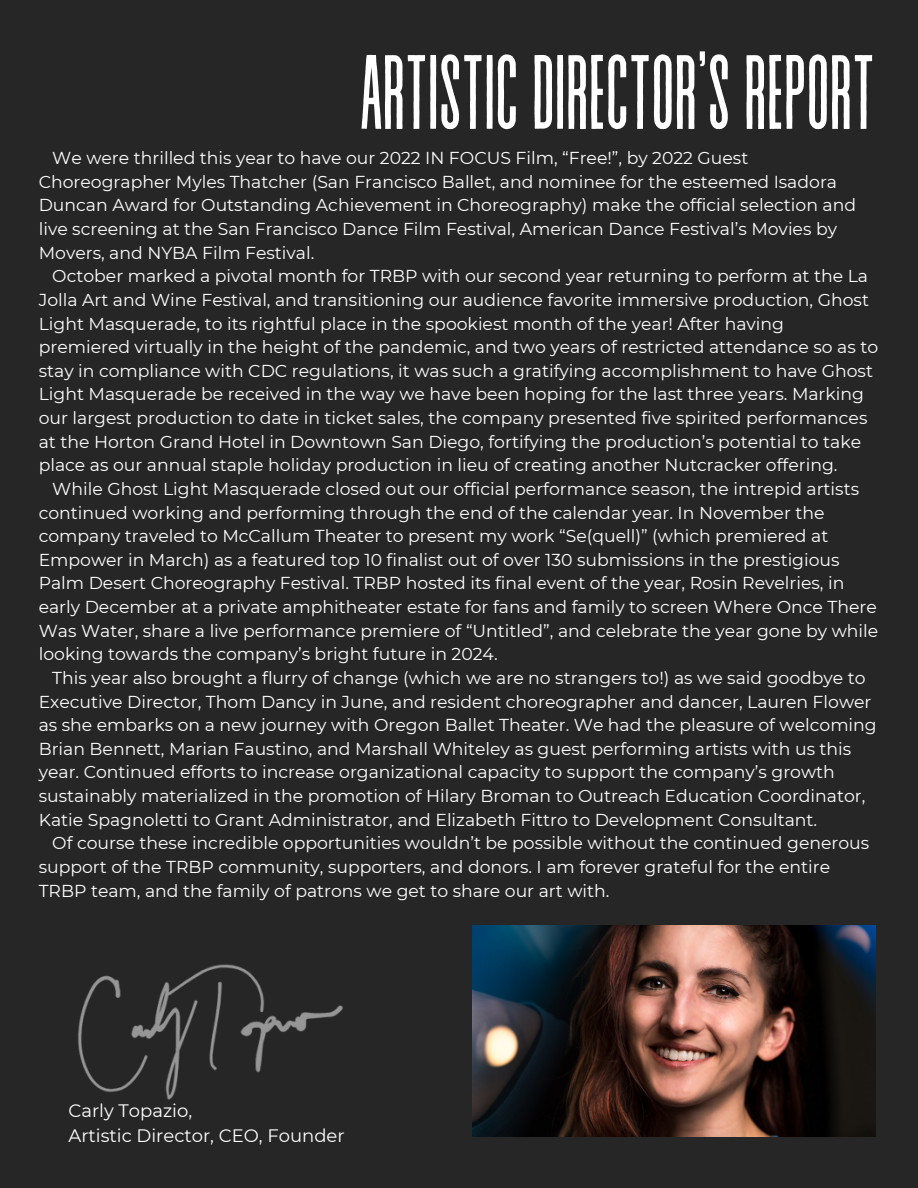
<style>
.page{position:relative;width:918px;height:1188px;background:#262626}
.page>*{position:absolute;margin:0;border:0;box-sizing:border-box;transform-origin:0 0}
.t1{font:105.3px "Revive 80 Tall";letter-spacing:-.02em;color:#fff}
.t2{font:18px "Montserrat";color:#fff}
.t3{font:17.25px/23.7px "Montserrat";color:#fff}
</style>
<div class="page">
<img style="left:473px;top:925px;width:402px;height:212px">
<img style="left:78px;top:964px;width:265px;height:136px">
<p class="t1" style="left:359px;top:38px;width:518px">ARTISTICDIRECTOR’SREPORT</p>
<p class="t3" style="left:39px;top:146px;width:819px;text-indent:14px">We were thrilled this year to have our 2022 IN FOCUS Film, “Free!”, by 2022 Guest Choreographer Myles Thatcher (San Francisco Ballet, and nominee for the esteemed Isadora Duncan Award for Outstanding Achievement in Choreography) make the official selection and live screening at the San Francisco Dance Film Festival, American Dance Festival’s Movies by Movers, and NYBA Film Festival.</p>
<p class="t3" style="left:39px;top:264px;width:841px;text-indent:14px">October marked a pivotal month for TRBP with our second year returning to perform at the La Jolla Art and Wine Festival, and transitioning our audience favorite immersive production, Ghost Light Masquerade, to its rightful place in the spookiest month of the year! After having premiered virtually in the height of the pandemic, and two years of restricted attendance so as to stay in compliance with CDC regulations, it was such a gratifying accomplishment to have Ghost Light Masquerade be received in the way we have been hoping for the last three years. Marking our largest production to date in ticket sales, the company presented five spirited performances at the Horton Grand Hotel in Downtown San Diego, fortifying the production’s potential to take place as our annual staple holiday production in lieu of creating another Nutcracker offering.</p>
<p class="t3" style="left:39px;top:477px;width:841px;text-indent:14px">While Ghost Light Masquerade closed out our official performance season, the intrepid artists continued working and performing through the end of the calendar year. In November the company traveled to McCallum Theater to present my work “Se(quell)” (which premiered at Empower in March) as a featured top 10 finalist out of over 130 submissions in the prestigious Palm Desert Choreography Festival. TRBP hosted its final event of the year, Rosin Revelries, in early December at a private amphitheater estate for fans and family to screen Where Once There Was Water, share a live performance premiere of “Untitled”, and celebrate the year gone by while looking towards the company’s bright future in 2024.</p>
<p class="t3" style="left:39px;top:666px;width:840px;text-indent:14px">This year also brought a flurry of change (which we are no strangers to!) as we said goodbye to Executive Director, Thom Dancy in June, and resident choreographer and dancer, Lauren Flower as she embarks on a new journey with Oregon Ballet Theater. We had the pleasure of welcoming Brian Bennett, Marian Faustino, and Marshall Whiteley as guest performing artists with us this year. Continued efforts to increase organizational capacity to support the company’s growth sustainably materialized in the promotion of Hilary Broman to Outreach Education Coordinator, Katie Spagnoletti to Grant Administrator, and Elizabeth Fittro to Development Consultant.</p>
<p class="t3" style="left:39px;top:831px;width:832px;text-indent:14px">Of course these incredible opportunities wouldn’t be possible without the continued generous support of the TRBP community, supporters, and donors. I am forever grateful for the entire<br>TRBP team, and the family of patrons we get to share our art with.</p>
<p class="t2" style="left:68px;top:1100px;width:125px">Carly Topazio,</p>
<p class="t2" style="left:68px;top:1124px;width:278px">Artistic Director, CEO, Founder</p>
</div>
